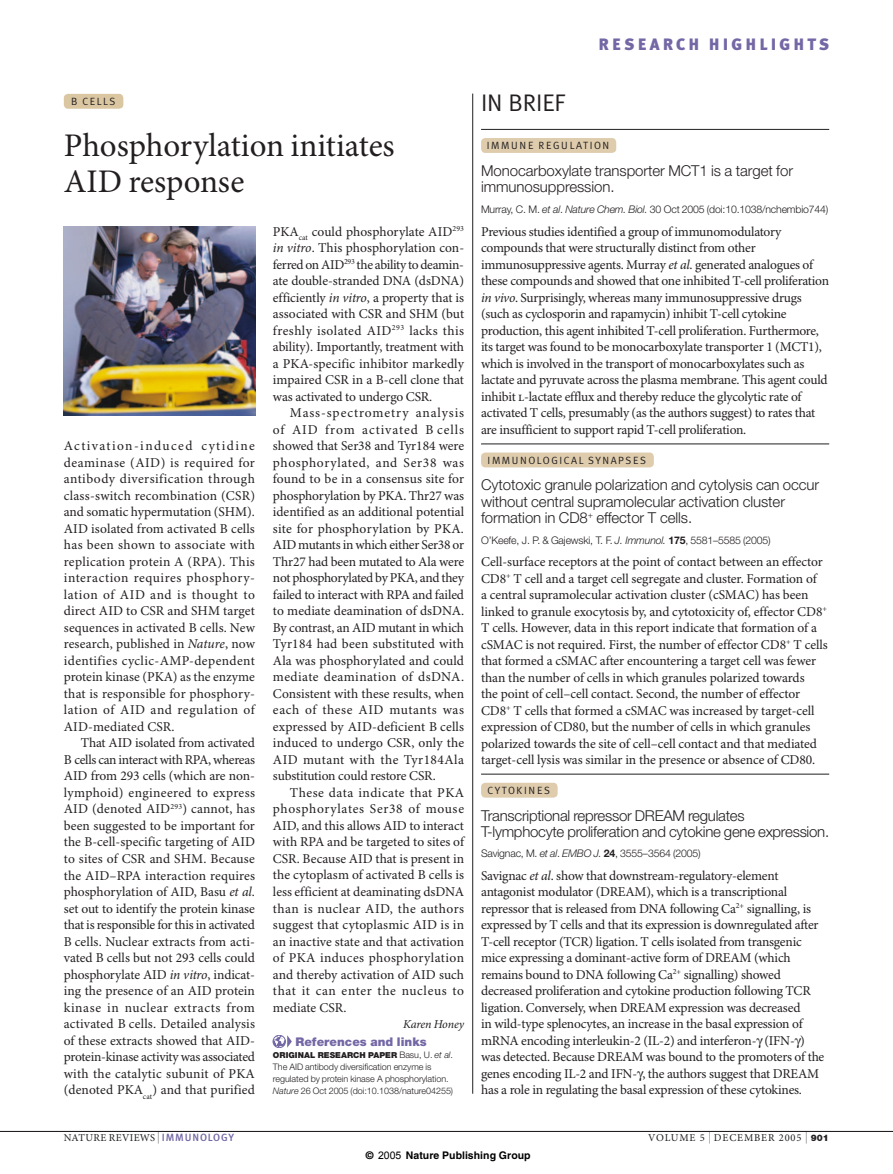
<style>
.page{position:relative;width:893px;height:1174px;background:#fff}
.page>*{position:absolute;margin:0;border:0;box-sizing:border-box;transform-origin:0 0}
.t1{font:33px/36px "Minion Pro";color:#231f20}
.t2{font:24px "Meta Plus Normal";letter-spacing:-.005em;color:#231f20}
.t3{font:900 16.5px "Meta Plus";letter-spacing:.19em;color:#7467a5}
.t4{font:300 15px/16.5px "Helvetica Neue";letter-spacing:-.005em;color:#231f20}
.t5{font:13.5px/16.5px "Minion Pro";letter-spacing:-.015em;color:#231f20;text-align:justify}
.t6{font:900 12px "Helvetica Neue";letter-spacing:.005em;color:#7467a5}
.t7{font:italic 12px "Minion Pro";letter-spacing:-.02em;color:#231f20}
.t8{font:300 10.5px "Helvetica Neue";letter-spacing:-.015em;color:#231f20}
.t9{font:10.5px "Meta Plus Normal";letter-spacing:.15em;color:#231f20}
.t10{font:700 10.5px "Helvetica";color:#000}
.t11{font:10.5px "Minion Pro";letter-spacing:.03em;color:#231f20}
.t12{font:10.5px "Minion Pro";letter-spacing:.085em;color:#231f20}
.t13{font:300 9px/12px "Helvetica Neue";letter-spacing:-.005em;color:#231f20}
.t14{font:900 8.25px "Helvetica Neue";letter-spacing:.005em;color:#231f20}
.s1{font-style:italic}
.s2{font-weight:300;font-size:9px}
.s3{font-weight:300;font-style:italic;font-size:9px}
.s4{font-weight:700}
.s5{font-family:"Helvetica Neue";font-weight:100;font-size:12px}
.s6{font-family:"Meta Plus";font-weight:500;color:#7467a5}
.s7{font-family:"Helvetica Neue";font-weight:900;font-size:9px}
.s8{font-family:"Arial";font-weight:400}
</style>
<div class="page">
<img style="left:64px;top:227px;width:191px;height:189px">
<hr style="left:0;top:1131px;width:893px;height:1px;background:#231f20">
<hr style="left:481px;top:129px;width:348px;height:1px;background:#231f20">
<hr style="left:481px;top:443px;width:348px;height:1px;background:#231f20">
<hr style="left:481px;top:774px;width:348px;height:1px;background:#231f20">
<div style="left:481px;top:138px;width:135px;height:15px;background:#deccad;border-radius:4px"></div>
<div style="left:481px;top:452px;width:173px;height:15px;background:#deccad;border-radius:4px"></div>
<div style="left:481px;top:782px;width:77px;height:15px;background:#deccad;border-radius:4px"></div>
<hr style="left:472px;top:94px;width:1px;height:999px;background:#231f20">
<svg style="left:273px;top:1035px;width:19px;height:12px"></svg>
<div style="left:64px;top:94px;width:59px;height:15px;background:#dbc6a2;border-radius:4px"></div>
<p class="t3" style="left:599px;top:38px;width:232px">RESEARCH HIGHLIGHTS</p>
<p class="t9" style="left:71px;top:98px;width:46px">B CELLS</p>
<h1 class="t1" style="left:64px;top:130px;width:332px">Phosphorylation initiates<br>AID response</h1>
<p class="t5" style="left:64px;top:439px;width:193px">Activation-induced cytidine deamin ase (AID) is required for antibody diversification through class-switch recombination (CSR) and somatic hypermutation (SHM).<br>AID isolated from activated B cells has been shown to associate with replication protein A (RPA). This interaction requires phosphory&shy;lation of AID and is thought to direct AID to CSR and SHM target sequences in activated B cells. New research, published in <span class="s1">Nature</span>, now identifies cyclic-AMP-dependent protein kinase (PKA) as the enzyme that is responsible for phosphory&shy;lation of AID and regulation of AID-mediated CSR.</p>
<p class="t5" style="left:64px;top:736px;width:193px;text-indent:17px">That AID isolated from activated B cells can interact with RPA, whereas AID from 293 cells (which are non&shy;lymphoid) engineered to express AID (denoted AID<sup>293</sup>) cannot, has been suggested to be important for the B-cell-specific targeting of AID to sites of CSR and SHM. Because the AID–RPA interaction requires phosphorylation of AID, Basu <span class="s1">et al</span>. set out to identify the protein kinase that is responsible for this in activated B cells. Nuclear extracts from acti&shy;vated B cells but not 293 cells could phosphorylate AID <span class="s1">in vitro</span>, indicat&shy;ing the presence of an AID protein kinase in nuclear extracts from activated B cells. Detailed analysis of these extracts showed that AID&shy;protein-kinase activity was associated with the catalytic subunit of PKA (denoted PKA<sub>cat</sub>) and that purified</p>
<p class="t5" style="left:273px;top:224px;width:193px">PKA<sub>cat</sub> could phosphorylate AID<sup>293 </sup><span class="s1">in vitro</span>. This phosphory lation con&shy;ferred on AID<sup>293</sup> the ability to deamin&shy;ate double-stranded DNA (dsDNA) efficiently <span class="s1">in vitro</span>, a property that is associated with CSR and SHM (but freshly isolated AID<sup>293</sup> lacks this ability). Importantly, treatment with a PKA-specific inhibitor markedly impaired CSR in a B-cell clone that was activated to undergo CSR.</p>
<p class="t5" style="left:273px;top:406px;width:193px;text-indent:17px">Mass-spectrometry analysis of AID from activated B cells showed that Ser38 and Tyr184 were phosphory lated, and Ser38 was found to be in a consensus site for phosphorylation by PKA. Thr27 was identified as an additional potential site for phosphorylation by PKA.<br>AID mutants in which either Ser38 or Thr27 had been mutated to Ala were not phosphorylated by PKA, and they failed to interact with RPA and failed to mediate deamination of dsDNA.<br>By contrast, an AID mutant in which Tyr184 had been sub stituted with Ala was phosphorylated and could mediate deamination of dsDNA.<br>Consistent with these results, when each of these AID mutants was expressed by AID-deficient B cells induced to undergo CSR, only the AID mutant with the Tyr184Ala substitution could restore CSR.</p>
<p class="t5" style="left:273px;top:785px;width:193px;text-indent:17px">These data indicate that PKA phosphorylates Ser38 of mouse AID, and this allows AID to interact with RPA and be targeted to sites of CSR. Because AID that is present in the cytoplasm of activated B cells is less efficient at deaminating dsDNA than is nuclear AID, the authors suggest that cytoplasmic AID is in an inactive state and that activation of PKA induces phosphorylation and thereby activation of AID such that it can enter the nucleus to mediate CSR.</p>
<p class="t7" style="left:403px;top:1019px;width:62px">Karen Honey</p>
<p class="t6" style="left:295px;top:1037px;width:133px">References and links</p>
<p class="t14" style="left:273px;top:1052px;width:182px">ORIGINAL RESEARCH PAPER <span class="s2">Basu, U.</span> <span class="s3">et al</span><span class="s2">.</span></p>
<p class="t13" style="left:273px;top:1061px;width:182px">The AID antibody diversification enzyme is regulated by protein kinase A phosphorylation.<br><span class="s1">Nature</span> 26 Oct 2005 (doi:10.1038/nature04255)</p>
<h2 class="t2" style="left:481px;top:94px;width:86px">IN BRIEF</h2>
<p class="t9" style="left:487px;top:142px;width:124px">IMMUNE REGULATION</p>
<p class="t4" style="left:481px;top:164px;width:313px">Monocarboxylate transporter MCT1 is a target for immunosuppression.</p>
<p class="t8" style="left:481px;top:205px;width:349px">Murray, C. M. <span class="s1">et al</span>. <span class="s1">Nature Chem. Biol.</span> 30 Oct 2005 (doi:10.1038/nchembio744)</p>
<p class="t5" style="left:481px;top:224px;width:350px;text-align:left">Previous studies identified a group of immunomodulatory compounds that were structurally distinct from other immunosuppressive agents. Murray <span class="s1">et al</span>. generated analogues of these compounds and showed that one inhibited T-cell proliferation <span class="s1">in vivo</span>. Surprisingly, whereas many immunosuppressive drugs (such as cyclosporin and rapamycin) inhibit T-cell cytokine production, this agent inhibited T-cell proliferation. Furthermore, its target was found to be monocarboxylate transporter 1 (MCT1), which is involved in the transport of monocarboxylates such as lactate and pyruvate across the plasma membrane. This agent could inhibit l-lactate efflux and thereby reduce the glycolytic rate of activated T cells, presumably (as the authors suggest) to rates that are insufficient to support rapid T-cell proliferation.</p>
<p class="t9" style="left:488px;top:456px;width:160px">IMMUNOLOGICAL SYNAPSES</p>
<p class="t4" style="left:481px;top:478px;width:340px">Cytotoxic granule polarization and cytolysis can occur without central supramolecular activation cluster formation in CD8<sup>+</sup> effector T cells.</p>
<p class="t8" style="left:481px;top:536px;width:291px">O’Keefe, J. P. &amp; Gajewski, T. F. <span class="s1">J. Immunol.</span> <span class="s4">175</span>, 5581–5585 (2005)</p>
<p class="t5" style="left:481px;top:554px;width:348px;text-align:left">Cell-surface receptors at the point of contact between an effector CD8<sup>+</sup> T cell and a target cell segregate and cluster. Formation of<br>a central supramolecular activation cluster (cSMAC) has been linked to granule exocytosis by, and cytotoxicity of, effector CD8<sup>+ </sup>T cells. However, data in this report indicate that formation of a cSMAC is not required. First, the number of effector CD8<sup>+</sup> T cells that formed a cSMAC after encountering a target cell was fewer than the number of cells in which granules polarized towards<br>the point of cell–cell contact. Second, the number of effector CD8<sup>+</sup> T cells that formed a cSMAC was increased by target-cell expression of CD80, but the number of cells in which granules polarized towards the site of cell–cell contact and that mediated target-cell lysis was similar in the presence or absence of CD80.</p>
<p class="t9" style="left:487px;top:786px;width:64px">CYTOKINES</p>
<p class="t4" style="left:481px;top:808px;width:350px">Transcriptional repressor DREAM regulates<br>T-lymphocyte proliferation and cytokine gene expression.</p>
<p class="t8" style="left:481px;top:849px;width:221px">Savignac, M. <span class="s1">et al</span>. <span class="s1">EMBO J.</span> <span class="s4">24</span>, 3555–3564 (2005)</p>
<p class="t5" style="left:481px;top:868px;width:345px;text-align:left">Savignac <span class="s1">et al</span>. show that downstream-regulatory-element antagonist modulator (DREAM), which is a transcriptional repressor that is released from DNA following Ca<sup>2+</sup> signalling, is expressed by T cells and that its expression is downregulated after T-cell receptor (TCR) ligation. T cells isolated from transgenic mice expressing a dominant-active form of DREAM (which remains bound to DNA following Ca<sup>2+</sup> signalling) showed decreased proliferation and cytokine production following TCR ligation. Conversely, when DREAM expression was decreased<br>in wild-type splenocytes, an increase in the basal expression of mRNA encoding interleukin-2 (IL-2) and interferon- (IFN- ) was detected. Because DREAM was bound to the promoters of the genes encoding IL-2 and IFN- , the authors suggest that DREAM has a role in regulating the basal expression of these cytokines.</p>
<p class="t11" style="left:64px;top:1133px;width:172px">NATURE REVIEWS <span class="s5">|</span> <span class="s6">IMMUNOLOGY</span></p>
<p class="t12" style="left:648px;top:1133px;width:182px">VOLUME 5 <span class="s5">|</span> DECEMBER 2005 <span class="s5">|</span> <span class="s7">901</span></p>
<p class="t10" style="left:366px;top:1148px;width:166px">© <span class="s8">2005</span> Nature Publishing Group</p>
</div>
